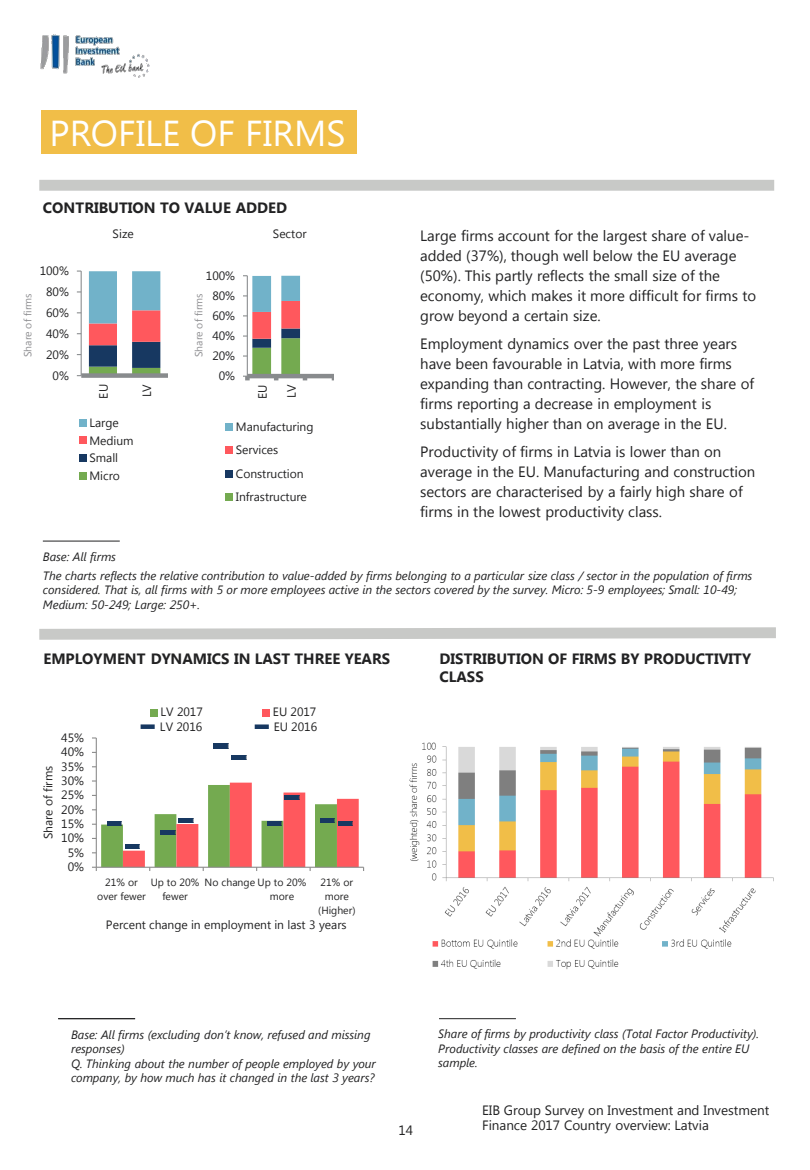
<style>
.page{position:relative;width:810px;height:1170px;background:#fff}
.page>*{position:absolute;margin:0;border:0;box-sizing:border-box;transform-origin:0 0}
.t1{font:36px "Segoe UI";color:#fff}
.t2{font:15px/19.8px "Segoe UI";color:#222223}
.t3{font:700 15px/18px "Segoe UI";color:#222223}
.t4{font:13.5px/15.3px "Segoe UI";color:#222223}
.t5{font:italic 12px/14.4px "Segoe UI";letter-spacing:-.005em;color:#222223}
.t6{font:12px "Segoe UI";color:#222223}
.t7{font:10.5px "Segoe UI";color:#222223}
.t8{font:10.5px "Segoe UI";color:#8f8f92}
</style>
<div class="page">
<img style="left:40px;top:35px;width:110px;height:43px">
<div style="left:41px;top:111px;width:316px;height:43px;background:#f1be48"></div>
<hr style="left:439px;top:1018px;width:77px;height:1px;background:#222223">
<div style="left:39px;top:180px;width:735px;height:11px;background:#c8c9c7"></div>
<svg style="left:39px;top:627px;width:737px;height:13px;background:#d0d1d0"></svg>
<hr style="left:43px;top:541px;width:77px;height:1px;background:#222223">
<hr style="left:58px;top:1018px;width:77px;height:1px;background:#222223">
<svg style="left:89px;top:271px;width:71px;height:102px"></svg>
<hr style="left:81px;top:271px;width:1px;height:105px;background:#888b8d">
<div style="left:81px;top:373px;width:87px;height:5px;background:#888b8d"></div>
<div style="left:79px;top:419px;width:7px;height:7px;background:#71b2c9"></div>
<div style="left:79px;top:437px;width:7px;height:7px;background:#ff585d"></div>
<div style="left:79px;top:455px;width:7px;height:7px;background:#173861"></div>
<div style="left:79px;top:472px;width:7px;height:8px;background:#74aa50"></div>
<hr style="left:247px;top:374px;width:87px;height:4px;background:#888b8d">
<svg style="left:243px;top:275px;width:64px;height:105px"></svg>
<div style="left:226px;top:424px;width:7px;height:7px;background:#71b2c9"></div>
<div style="left:226px;top:447px;width:7px;height:7px;background:#ff585d"></div>
<div style="left:226px;top:470px;width:7px;height:7px;background:#173861"></div>
<div style="left:226px;top:493px;width:7px;height:7px;background:#74aa50"></div>
<hr style="left:96px;top:738px;width:1px;height:129px;background:#898989">
<svg style="left:92px;top:780px;width:272px;height:91px"></svg>
<div style="left:150px;top:709px;width:8px;height:7px;background:#74aa50"></div>
<div style="left:263px;top:709px;width:7px;height:7px;background:#ff585d"></div>
<svg style="left:107px;top:822px;width:17px;height:4px"></svg>
<svg style="left:125px;top:845px;width:17px;height:4px"></svg>
<svg style="left:161px;top:830px;width:16px;height:4px"></svg>
<svg style="left:178px;top:819px;width:17px;height:4px"></svg>
<svg style="left:214px;top:744px;width:15px;height:4px"></svg>
<svg style="left:232px;top:755px;width:15px;height:5px"></svg>
<svg style="left:267px;top:822px;width:17px;height:4px"></svg>
<svg style="left:285px;top:796px;width:16px;height:4px"></svg>
<svg style="left:320px;top:819px;width:17px;height:4px"></svg>
<svg style="left:338px;top:822px;width:17px;height:4px"></svg>
<div style="left:255px;top:724px;width:14px;height:5px;background:#173861"></div>
<div style="left:141px;top:724px;width:14px;height:5px;background:#173861"></div>
<img style="left:409px;top:742px;width:365px;height:228px">
<p class="t1" style="left:50px;top:108px;width:297px">PROFILE OF FIRMS</p>
<p class="t3" style="left:43px;top:197px;width:246px">CONTRIBUTION TO VALUE ADDED</p>
<p class="t6" style="left:113px;top:226px;width:23px">Size</p>
<p class="t6" style="left:273px;top:226px;width:35px">Sector</p>
<p class="t2" style="left:420px;top:225px;width:338px">Large firms account for the largest share of value&shy;added (37%), though well below the EU average (50%). This partly reflects the small size of the economy, which makes it more difficult for firms to grow beyond a certain size.</p>
<p class="t2" style="left:420px;top:333px;width:335px">Employment dynamics over the past three years have been favourable in Latvia, with more firms expanding than contracting. However, the share of firms reporting a decrease in employment is substantially higher than on average in the EU.</p>
<p class="t2" style="left:420px;top:441px;width:337px">Productivity of firms in Latvia is lower than on average in the EU. Manufacturing and construction sectors are characterised by a fairly high share of firms in the lowest productivity class.</p>
<p class="t6" style="left:40px;top:262px;width:31px">100%</p>
<p class="t6" style="left:206px;top:267px;width:31px">100%</p>
<p class="t6" style="left:46px;top:283px;width:24px">80%</p>
<p class="t6" style="left:212px;top:287px;width:24px">80%</p>
<p class="t8" style="left:20px;top:357px;width:65px;rotate:-90deg">Share of firms</p>
<p class="t8" style="left:191px;top:357px;width:65px;rotate:-90deg">Share of firms</p>
<p class="t6" style="left:46px;top:304px;width:24px">60%</p>
<p class="t6" style="left:212px;top:307px;width:24px">60%</p>
<p class="t6" style="left:46px;top:325px;width:24px">40%</p>
<p class="t6" style="left:212px;top:327px;width:24px">40%</p>
<p class="t6" style="left:46px;top:346px;width:24px">20%</p>
<p class="t6" style="left:212px;top:348px;width:24px">20%</p>
<p class="t6" style="left:53px;top:367px;width:18px">0%</p>
<p class="t6" style="left:219px;top:368px;width:18px">0%</p>
<p class="t6" style="left:95px;top:399px;width:16px;rotate:-90deg">EU</p>
<p class="t6" style="left:139px;top:397px;width:15px;rotate:-90deg">LV</p>
<p class="t6" style="left:90px;top:414px;width:31px">Large</p>
<p class="t6" style="left:90px;top:432px;width:46px">Medium</p>
<p class="t6" style="left:90px;top:450px;width:30px">Small</p>
<p class="t6" style="left:90px;top:468px;width:32px">Micro</p>
<p class="t6" style="left:254px;top:399px;width:16px;rotate:-90deg">EU</p>
<p class="t6" style="left:283px;top:398px;width:15px;rotate:-90deg">LV</p>
<p class="t6" style="left:236px;top:419px;width:79px">Manufacturing</p>
<p class="t6" style="left:236px;top:442px;width:44px">Services</p>
<p class="t6" style="left:236px;top:465px;width:69px">Construction</p>
<p class="t6" style="left:236px;top:488px;width:72px">Infrastructure</p>
<p class="t5" style="left:43px;top:549px;width:75px">Base: All firms</p>
<p class="t5" style="left:43px;top:568px;width:711px">The charts reflects the relative contribution to value-added by firms belonging to a particular size class / sector in the population of firms considered. That is, all firms with 5 or more employees active in the sectors covered by the survey. Micro: 5-9 employees; Small: 10-49;<br>Medium: 50-249; Large: 250+.</p>
<p class="t3" style="left:43px;top:649px;width:348px">EMPLOYMENT DYNAMICS IN LAST THREE YEARS</p>
<p class="t3" style="left:440px;top:649px;width:313px">DISTRIBUTION OF FIRMS BY PRODUCTIVITY<br>CLASS</p>
<p class="t6" style="left:161px;top:704px;width:44px">LV 2017</p>
<p class="t6" style="left:273px;top:704px;width:45px">EU 2017</p>
<p class="t6" style="left:40px;top:839px;width:75px;rotate:-90deg">Share of firms</p>
<p class="t6" style="left:61px;top:729px;width:24px">45%</p>
<p class="t6" style="left:61px;top:744px;width:24px">40%</p>
<p class="t6" style="left:61px;top:758px;width:24px">35%</p>
<p class="t6" style="left:61px;top:772px;width:24px">30%</p>
<p class="t6" style="left:61px;top:787px;width:24px">25%</p>
<p class="t6" style="left:61px;top:801px;width:24px">20%</p>
<p class="t6" style="left:61px;top:815px;width:24px">15%</p>
<p class="t6" style="left:61px;top:830px;width:24px">10%</p>
<p class="t6" style="left:68px;top:844px;width:18px">5%</p>
<p class="t6" style="left:68px;top:859px;width:18px">0%</p>
<p class="t6" style="left:160px;top:719px;width:44px">LV 2016</p>
<p class="t6" style="left:274px;top:718px;width:45px">EU 2016</p>
<p class="t7" style="left:205px;top:875px;width:103px">No change Up to 20%</p>
<p class="t7" style="left:270px;top:889px;width:26px">more</p>
<p class="t7" style="left:105px;top:875px;width:34px">21% or</p>
<p class="t7" style="left:97px;top:889px;width:50px">over fewer</p>
<p class="t7" style="left:151px;top:875px;width:50px">Up to 20%</p>
<p class="t7" style="left:162px;top:889px;width:27px">fewer</p>
<p class="t7" style="left:321px;top:875px;width:34px">21% or</p>
<p class="t7" style="left:325px;top:889px;width:26px">more</p>
<p class="t7" style="left:318px;top:903px;width:39px">(Higher)</p>
<p class="t6" style="left:106px;top:916px;width:242px">Percent change in employment in last 3 years</p>
<p class="t5" style="left:71px;top:1027px;width:301px">Base: All firms (excluding don’t know, refused and missing responses)</p>
<p class="t5" style="left:71px;top:1056px;width:306px">Q. Thinking about the number of people employed by your company, by how much has it changed in the last 3 years?</p>
<p class="t4" style="left:399px;top:1122px;width:16px">14</p>
<p class="t5" style="left:438px;top:1026px;width:322px">Share of firms by productivity class (Total Factor Productivity).<br>Productivity classes are defined on the basis of the entire EU sample.</p>
<p class="t4" style="left:482px;top:1102px;width:289px">EIB Group Survey on Investment and Investment<br>Finance 2017 Country overview: Latvia</p>
</div>
